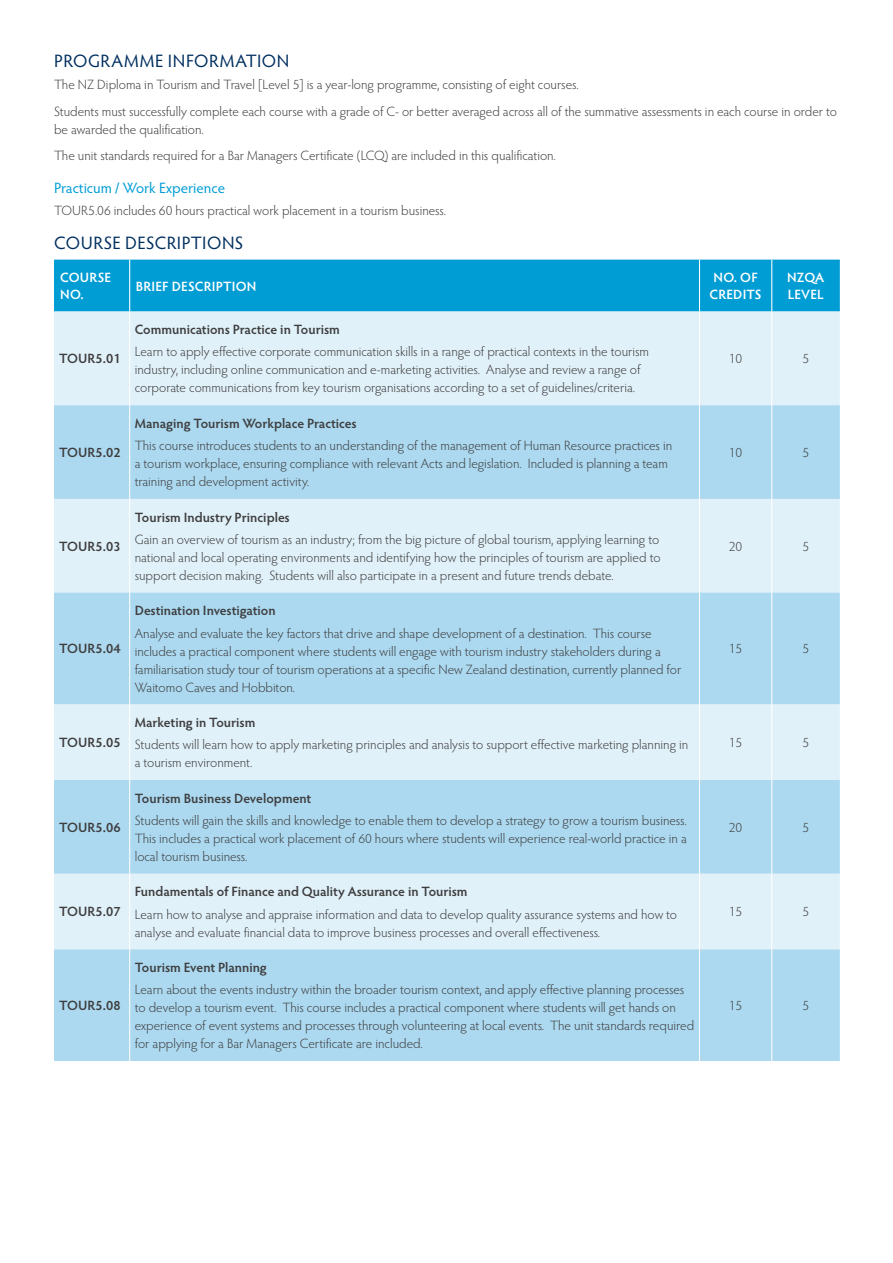
<style>
.page{position:relative;width:893px;height:1263px;background:#fff}
.page>*{position:absolute;margin:0;border:0;box-sizing:border-box;transform-origin:0 0}
.t1{font:18px "Hypatia Sans Pro";letter-spacing:.03em;color:#002f5f}
.t2{font:15px "Hypatia Sans Pro";color:#009dd5}
.t3{font:300 13.5px/18px "Hypatia Sans Pro";color:#3e3e3f}
.t4{font:600 13.5px "Hypatia Sans Pro";color:#3e3e3f}
.t5{font:600 13.5px/16.5px "Hypatia Sans Pro";letter-spacing:.01em;color:#fff}
</style>
<div class="page">
<div style="left:54px;top:260px;width:786px;height:52px;background:#009dd5"></div>
<div style="left:54px;top:312px;width:786px;height:93px;background:#e1f1f9"></div>
<svg style="left:54px;top:405px;width:786px;height:656px;background:#bfe2f3"></svg>
<hr style="left:129px;top:260px;width:1px;height:52px;background:#fff">
<hr style="left:699px;top:260px;width:1px;height:52px;background:#fff">
<hr style="left:771px;top:260px;width:1px;height:52px;background:#fff">
<hr style="left:129px;top:312px;width:1px;height:93px;background:#fff">
<hr style="left:699px;top:312px;width:1px;height:93px;background:#fff">
<hr style="left:771px;top:312px;width:1px;height:93px;background:#fff">
<hr style="left:129px;top:405px;width:1px;height:94px;background:#fff">
<hr style="left:699px;top:405px;width:1px;height:94px;background:#fff">
<hr style="left:771px;top:405px;width:1px;height:94px;background:#fff">
<hr style="left:129px;top:499px;width:1px;height:94px;background:#fff">
<hr style="left:699px;top:499px;width:1px;height:94px;background:#fff">
<hr style="left:771px;top:499px;width:1px;height:94px;background:#fff">
<hr style="left:129px;top:593px;width:1px;height:111px;background:#fff">
<hr style="left:699px;top:593px;width:1px;height:111px;background:#fff">
<hr style="left:771px;top:593px;width:1px;height:111px;background:#fff">
<hr style="left:129px;top:704px;width:1px;height:76px;background:#fff">
<hr style="left:699px;top:704px;width:1px;height:76px;background:#fff">
<hr style="left:771px;top:704px;width:1px;height:76px;background:#fff">
<hr style="left:129px;top:780px;width:1px;height:94px;background:#fff">
<hr style="left:699px;top:780px;width:1px;height:94px;background:#fff">
<hr style="left:771px;top:780px;width:1px;height:94px;background:#fff">
<hr style="left:129px;top:874px;width:1px;height:75px;background:#fff">
<hr style="left:699px;top:874px;width:1px;height:75px;background:#fff">
<hr style="left:771px;top:874px;width:1px;height:75px;background:#fff">
<hr style="left:129px;top:949px;width:1px;height:112px;background:#fff">
<hr style="left:699px;top:949px;width:1px;height:112px;background:#fff">
<hr style="left:771px;top:949px;width:1px;height:112px;background:#fff">
<h1 class="t1" style="left:54px;top:49px;width:237px">PROGRAMME INFORMATION</h1>
<p class="t3" style="left:54px;top:71px;width:785px;line-height:26.5px">The NZ Diploma in Tourism and Travel [Level 5] is a year-long programme, consisting of eight courses.<br>Students must successfully complete each course with a grade of C- or better averaged across all of the summative assessments in each course in order to</p>
<p class="t3" style="left:54px;top:116px;width:503px;line-height:26.5px">be awarded the qualification.<br>The unit standards required for a Bar Managers Certificate (LCQ) are included in this qualification.</p>
<p class="t2" style="left:54px;top:178px;width:173px">Practicum / Work Experience</p>
<p class="t3" style="left:54px;top:201px;width:394px">TOUR5.06 includes 60 hours practical work placement in a tourism business.</p>
<h1 class="t1" style="left:54px;top:231px;width:191px">COURSE DESCRIPTIONS</h1>
<p class="t5" style="left:60px;top:269px;width:53px">COURSE<br>NO.</p>
<p class="t5" style="left:136px;top:277px;width:122px">BRIEF DESCRIPTION</p>
<p class="t5" style="left:710px;top:269px;width:54px">NO. OF<br>CREDITS</p>
<p class="t5" style="left:787px;top:269px;width:39px">NZQA<br>LEVEL</p>
<p class="t4" style="left:59px;top:349px;width:63px">TOUR5.01</p>
<p class="t4" style="left:59px;top:443px;width:63px">TOUR5.02</p>
<p class="t4" style="left:59px;top:537px;width:63px">TOUR5.03</p>
<p class="t4" style="left:59px;top:639px;width:63px">TOUR5.04</p>
<p class="t4" style="left:59px;top:733px;width:63px">TOUR5.05</p>
<p class="t4" style="left:59px;top:818px;width:63px">TOUR5.06</p>
<p class="t4" style="left:59px;top:902px;width:63px">TOUR5.07</p>
<p class="t4" style="left:59px;top:996px;width:63px">TOUR5.08</p>
<p class="t4" style="left:135px;top:320px;width:207px">Communications Practice in Tourism</p>
<p class="t3" style="left:135px;top:343px;width:516px">Learn to apply effective corporate communication skills in a range of practical contexts in the tourism industry, including online communication and e-marketing activities. Analyse and review a range of corporate communications from key tourism organisations according to a set of guidelines/criteria.</p>
<p class="t3" style="left:729px;top:349px;width:15px">10</p>
<p class="t3" style="left:802px;top:349px;width:8px">5</p>
<p class="t4" style="left:135px;top:414px;width:223px">Managing Tourism Workplace Practices</p>
<p class="t3" style="left:135px;top:436px;width:539px">This course introduces students to an understanding of the management of Human Resource practices in a tourism workplace, ensuring compliance with relevant Acts and legislation. Included is planning a team training and development activity.</p>
<p class="t3" style="left:729px;top:443px;width:15px">10</p>
<p class="t3" style="left:802px;top:443px;width:8px">5</p>
<p class="t4" style="left:135px;top:508px;width:157px">Tourism Industry Principles</p>
<p class="t3" style="left:135px;top:530px;width:527px;text-align:justify">Gain an overview of tourism as an industry; from the big picture of global tourism, applying learning to national and local operating environments and identifying how the principles of tourism are applied to support decision making. Students will also participate in a present and future trends debate.</p>
<p class="t3" style="left:729px;top:537px;width:15px">20</p>
<p class="t3" style="left:802px;top:537px;width:8px">5</p>
<p class="t4" style="left:135px;top:601px;width:142px">Destination Investigation</p>
<p class="t3" style="left:135px;top:624px;width:548px">Analyse and evaluate the key factors that drive and shape development of a destination. This course includes a practical component where students will engage with tourism industry stakeholders during a familiarisation study tour of tourism operations at a specific New Zealand destination, currently planned for Waitomo Caves and Hobbiton.</p>
<p class="t3" style="left:729px;top:639px;width:15px">15</p>
<p class="t3" style="left:802px;top:639px;width:8px">5</p>
<p class="t4" style="left:135px;top:713px;width:122px">Marketing in Tourism</p>
<p class="t3" style="left:135px;top:735px;width:555px">Students will learn how to apply marketing principles and analysis to support effective marketing planning in a tourism environment.</p>
<p class="t3" style="left:729px;top:733px;width:15px">15</p>
<p class="t3" style="left:802px;top:733px;width:8px">5</p>
<p class="t4" style="left:135px;top:789px;width:178px">Tourism Business Development</p>
<p class="t3" style="left:135px;top:811px;width:553px;text-align:justify">Students will gain the skills and knowledge to enable them to develop a strategy to grow a tourism business.<br>This includes a practical work placement of 60 hours where students will experience real-world practice in a local tourism business.</p>
<p class="t3" style="left:729px;top:818px;width:15px">20</p>
<p class="t3" style="left:802px;top:818px;width:8px">5</p>
<p class="t4" style="left:135px;top:882px;width:334px">Fundamentals of Finance and Quality Assurance in Tourism</p>
<p class="t3" style="left:135px;top:905px;width:544px">Learn how to analyse and appraise information and data to develop quality assurance systems and how to analyse and evaluate financial data to improve business processes and overall effectiveness.</p>
<p class="t3" style="left:729px;top:902px;width:15px">15</p>
<p class="t3" style="left:802px;top:902px;width:8px">5</p>
<p class="t4" style="left:135px;top:958px;width:134px">Tourism Event Planning</p>
<p class="t3" style="left:135px;top:980px;width:561px">Learn about the events industry within the broader tourism context, and apply effective planning processes to develop a tourism event. This course includes a practical component where students will get hands on experience of event systems and processes through volunteering at local events. The unit standards required for applying for a Bar Managers Certificate are included.</p>
<p class="t3" style="left:729px;top:996px;width:15px">15</p>
<p class="t3" style="left:802px;top:996px;width:8px">5</p>
</div>
